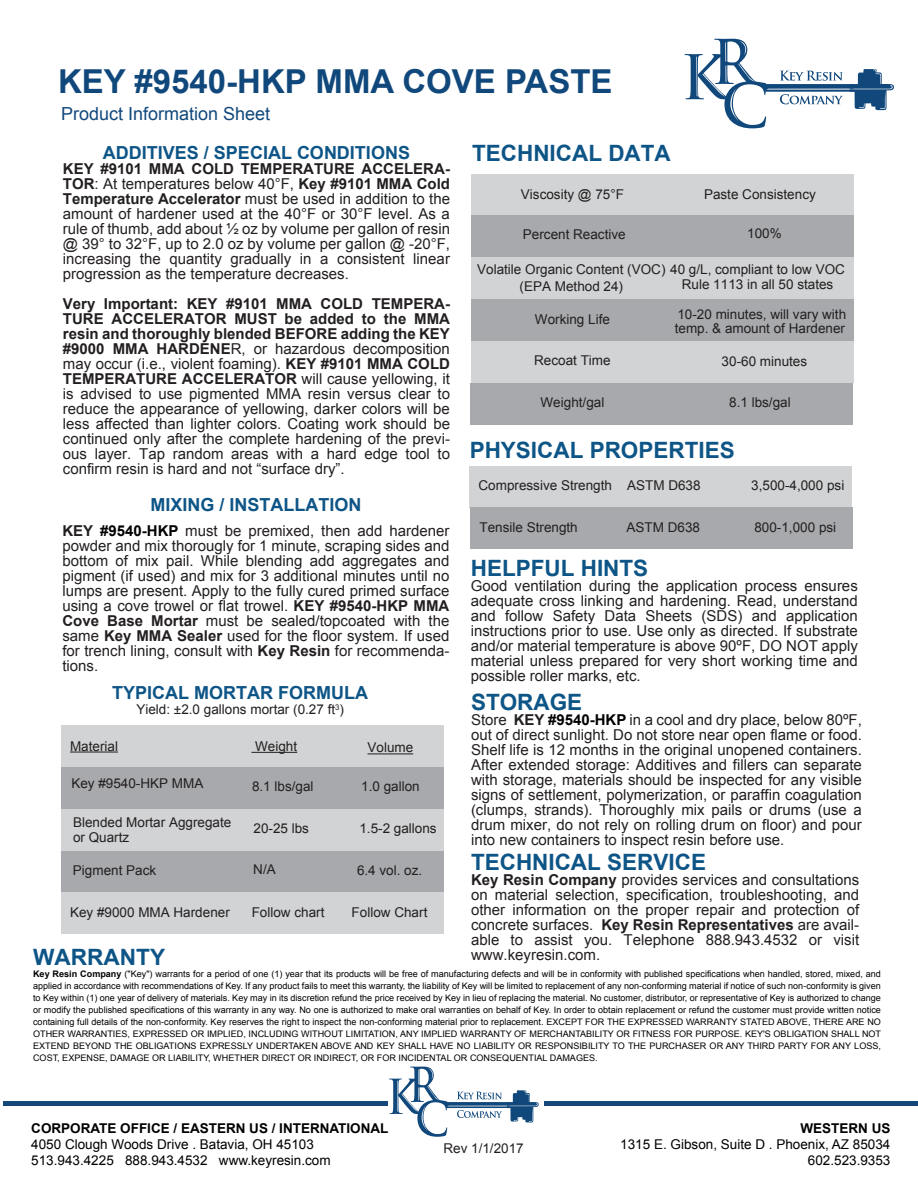
<style>
.page{position:relative;width:918px;height:1188px;background:#fff}
.page>*{position:absolute;margin:0;border:0;box-sizing:border-box;transform-origin:0 0}
.t1{font:700 33px "Arial";color:#11487c}
.t2{font:700 22.5px "Arial";color:#0e5587}
.t3{font:700 18px "Arial";color:#0e5587}
.t4{font:18px "Arial";color:#11487c}
.t5{font:15px/15px "Arial";color:#231f20;text-align:justify}
.t6{font:13.5px/13.5px "Arial";color:#231f20}
.t7{font:13.5px/16.2px "Arial";color:#010101;text-align:right}
.t8{font:700 13.5px "Arial";color:#010101}
.t9{font:9px/12px "Arial";color:#010101;text-align:justify}
.s1{font-weight:700}
.s2{font-weight:700;color:#010101}
</style>
<div class="page">
<svg style="left:685px;top:39px;width:209px;height:89px"></svg>
<div style="left:471px;top:174px;width:382px;height:42px;background:#d1d3d4"></div>
<div style="left:471px;top:216px;width:382px;height:41px;background:#a7a9ac"></div>
<div style="left:471px;top:341px;width:382px;height:42px;background:#d1d3d4"></div>
<div style="left:471px;top:383px;width:382px;height:41px;background:#a7a9ac"></div>
<div style="left:471px;top:299px;width:382px;height:42px;background:#a7a9ac"></div>
<div style="left:471px;top:257px;width:382px;height:42px;background:#d1d3d4"></div>
<svg style="left:389px;top:1067px;width:150px;height:70px"></svg>
<div style="left:3px;top:1101px;width:385px;height:5px;background:#16477b"></div>
<div style="left:544px;top:1101px;width:374px;height:5px;background:#16477b"></div>
<div style="left:470px;top:466px;width:382px;height:41px;background:#d1d3d4"></div>
<div style="left:470px;top:507px;width:382px;height:42px;background:#a7a9ac"></div>
<div style="left:61px;top:725px;width:383px;height:42px;background:#d1d3d4"></div>
<hr style="left:70px;top:752px;width:48px;height:1px;background:#231f20">
<hr style="left:251px;top:752px;width:46px;height:1px;background:#231f20">
<div style="left:61px;top:767px;width:383px;height:42px;background:#a7a9ac"></div>
<div style="left:61px;top:892px;width:383px;height:42px;background:#d1d3d4"></div>
<div style="left:61px;top:851px;width:383px;height:41px;background:#a7a9ac"></div>
<div style="left:61px;top:809px;width:383px;height:42px;background:#d1d3d4"></div>
<hr style="left:368px;top:753px;width:45px;height:1px;background:#231f20">
<h1 class="t1" style="left:58px;top:60px;width:556px">KEY #9540-HKP MMA COVE PASTE</h1>
<p class="t4" style="left:61px;top:101px;width:211px">Product Information Sheet</p>
<p class="t3" style="left:103px;top:141px;width:309px">ADDITIVES / SPECIAL CONDITIONS</p>
<p class="t5" style="left:63px;top:161px;width:389px"><span class="s1">KEY #9101 MMA COLD TEMPERATURE ACCELERA-TOR</span>: At temperatures below 40°F, <span class="s1">Key #9101 MMA Cold Temperature Accelerator</span> must be used in addition to the amount of hardener used at the 40°F or 30°F level. As a rule of thumb, add about ½ oz by volume per gallon of resin @ 39° to 32°F, up to 2.0 oz by volume per gallon @ -20°F, increasing the quantity gradually in a consistent linear progression as the temperature decreases.</p>
<p class="t5" style="left:63px;top:296px;width:389px"><span class="s1">Very Important: KEY #9101 MMA COLD TEMPERA-TURE ACCELERATOR MUST be added to the MMA resin and thoroughly blended BEFORE adding the KEY #9000 MMA HARDENE</span>R, or hazardous decomposition may occur (i.e., violent foaming). <span class="s1">KEY #9101 MMA COLD TEMPERATURE ACCELERATOR</span> will cause yellowing, it is advised to use pigmented MMA resin versus clear to reduce the appearance of yellowing, darker colors will be less affected than lighter colors. Coating work should be continued only after the complete hardening of the previ&shy;ous layer. Tap random areas with a hard edge tool to confirm resin is hard and not “surface dry”.</p>
<p class="t3" style="left:150px;top:492px;width:213px">MIXING / INSTALLATION</p>
<p class="t5" style="left:62px;top:524px;width:389px"><span class="s1">KEY</span> <span class="s2">#9540-HKP</span> must be premixed, then add hardener powder and mix thorougly for 1 minute, scraping sides and bottom of mix pail. While blending add aggregates and pigment (if used) and mix for 3 additional minutes until no lumps are present. Apply to the fully cured primed surface using a cove trowel or flat trowel. <span class="s1">KEY #9540-HKP MMA Cove Base Mortar</span> must be sealed/topcoated with the same <span class="s1">Key MMA Sealer</span> used for the floor system. If used for trench lining, consult with <span class="s1">Key Resin</span> for recommenda&shy;tions.</p>
<p class="t3" style="left:112px;top:681px;width:257px">TYPICAL MORTAR FORMULA</p>
<p class="t6" style="left:136px;top:703px;width:209px">Yield: ±2.0 gallons mortar (0.27 ft<sup>3</sup>)</p>
<p class="t6" style="left:70px;top:739px;width:50px">Material</p>
<p class="t6" style="left:255px;top:740px;width:44px">Weight</p>
<p class="t6" style="left:368px;top:741px;width:47px">Volume</p>
<p class="t6" style="left:71px;top:777px;width:134px">Key #9540-HKP MMA</p>
<p class="t6" style="left:252px;top:780px;width:63px">8.1 lbs/gal</p>
<p class="t6" style="left:361px;top:780px;width:60px">1.0 gallon</p>
<p class="t6" style="left:73px;top:815px;width:160px;line-height:15px">Blended Mortar Aggregate or Quartz</p>
<p class="t6" style="left:254px;top:822px;width:57px">20-25 lbs</p>
<p class="t6" style="left:359px;top:822px;width:79px">1.5-2 gallons</p>
<h2 class="t2" style="left:472px;top:138px;width:200px">TECHNICAL DATA</h2>
<p class="t6" style="left:521px;top:188px;width:105px">Viscosity @ 75°F</p>
<p class="t6" style="left:704px;top:188px;width:113px">Paste Consistency</p>
<p class="t6" style="left:523px;top:227px;width:104px">Percent Reactive</p>
<p class="t6" style="left:747px;top:227px;width:36px">100%</p>
<p class="t6" style="left:520px;top:262px;width:327px;line-height:16.2px;text-indent:-42px">Volatile Organic Content (VOC) 40 g/L, compliant to low VOC (EPA Method 24)</p>
<p class="t6" style="left:682px;top:278px;width:153px">Rule 1113 in all 50 states</p>
<p class="t6" style="left:535px;top:312px;width:77px">Working Life</p>
<p class="t6" style="left:675px;top:308px;width:173px">10-20 minutes, will vary with temp. &amp; amount of Hardener</p>
<p class="t6" style="left:534px;top:353px;width:78px">Recoat Time</p>
<p class="t6" style="left:722px;top:354px;width:87px">30-60 minutes</p>
<p class="t6" style="left:541px;top:395px;width:65px">Weight/gal</p>
<p class="t6" style="left:729px;top:396px;width:63px">8.1 lbs/gal</p>
<h2 class="t2" style="left:470px;top:435px;width:267px">PHYSICAL PROPERTIES</h2>
<p class="t6" style="left:533px;top:479px;width:89px">Solid Content</p>
<p class="t6" style="left:688px;top:472px;width:144px">100% Solids by Volume</p>
<p class="t6" style="left:479px;top:479px;width:224px">Compressive Strength ASTM D638</p>
<p class="t6" style="left:751px;top:479px;width:95px">3,500-4,000 psi</p>
<p class="t6" style="left:479px;top:521px;width:100px">Tensile Strength</p>
<p class="t6" style="left:627px;top:521px;width:75px">ASTM D638</p>
<p class="t6" style="left:754px;top:520px;width:83px">800-1,000 psi</p>
<p class="t6" style="left:536px;top:479px;width:72px">Gloss, 60°F</p>
<p class="t6" style="left:730px;top:483px;width:69px">Low Sheen</p>
<h2 class="t2" style="left:471px;top:553px;width:179px">HELPFUL HINTS</h2>
<p class="t5" style="left:471px;top:579px;width:389px">Good ventilation during the application process ensures adequate cross linking and hardening. Read, understand and follow Safety Data Sheets (SDS) and application instructions prior to use. Use only as directed. If substrate and/or material temperature is above 90ºF, DO NOT apply material unless prepared for very short working time and possible roller marks, etc.</p>
<h2 class="t2" style="left:471px;top:687px;width:113px">STORAGE</h2>
<p class="t5" style="left:471px;top:712px;width:392px">Store <span class="s1">KEY</span> <span class="s2">#9540-HKP</span> in a cool and dry place, below 80ºF, out of direct sunlight. Do not store near open flame or food.<br>Shelf life is 12 months in the original unopened containers.<br>After extended storage: Additives and fillers can separate with storage, materials should be inspected for any visible signs of settlement, polymerization, or paraffin coagulation (clumps, strands). Thoroughly mix pails or drums (use a drum mixer, do not rely on rolling drum on floor) and pour into new containers to inspect resin before use.</p>
<h2 class="t2" style="left:471px;top:847px;width:237px">TECHNICAL SERVICE</h2>
<p class="t5" style="left:471px;top:873px;width:390px"><span class="s1">Key Resin Company</span> provides services and consultations on material selection, specification, troubleshooting, and other information on the proper repair and protection of concrete surfaces. <span class="s1">Key Resin Representatives</span> are avail&shy;able to assist you. Telephone 888.943.4532 or visit www.keyresin.com.</p>
<p class="t6" style="left:73px;top:863px;width:85px">Pigment Pack</p>
<p class="t6" style="left:253px;top:863px;width:24px">N/A</p>
<p class="t6" style="left:252px;top:905px;width:74px">Follow chart</p>
<p class="t6" style="left:357px;top:864px;width:67px">6.4 vol. oz.</p>
<p class="t6" style="left:352px;top:905px;width:77px">Follow Chart</p>
<p class="t6" style="left:70px;top:905px;width:161px">Key #9000 MMA Hardener</p>
<h2 class="t2" style="left:33px;top:942px;width:134px">WARRANTY</h2>
<p class="t9" style="left:33px;top:968px;width:850px"><span class="s1">Key Resin Company</span> ("Key") warrants for a period of one (1) year that its products will be free of manufacturing defects and will be in conformity with published specifications when handled, stored, mixed, and applied in accordance with recommendations of Key. If any product fails to meet this warranty, the liability of Key will be limited to replacement of any non-conforming material if notice of such non-conformity is given to Key within (1) one year of delivery of materials. Key may in its discretion refund the price received by Key in lieu of replacing the material. No customer, distributor, or representative of Key is authorized to change or modify the published specifications of this warranty in any way. No one is authorized to make oral warranties on behalf of Key. In order to obtain replacement or refund the customer must provide written notice containing full details of the non-conformity. Key reserves the right to inspect the non-conforming material prior to replacement. EXCEPT FOR THE EXPRESSED WARRANTY STATED ABOVE, THERE ARE NO OTHER WARRANTIES, EXPRESSED OR IMPLIED, INCLUDING WITHOUT LIMITATION, ANY IMPLIED WARRANTY OF MERCHANTABILITY OR FITNESS FOR PURPOSE. KEY'S OBLIGATION SHALL NOT EXTEND BEYOND THE OBLIGATIONS EXPRESSLY UNDERTAKEN ABOVE AND KEY SHALL HAVE NO LIABILITY OR RESPONSIBILITY TO THE PURCHASER OR ANY THIRD PARTY FOR ANY LOSS, COST, EXPENSE, DAMAGE OR LIABILITY, WHETHER DIRECT OR INDIRECT, OR FOR INCIDENTAL OR CONSEQUENTIAL DAMAGES.</p>
<p class="t8" style="left:31px;top:1119px;width:359px">CORPORATE OFFICE / EASTERN US / INTERNATIONAL</p>
<p class="t7" style="left:31px;top:1137px;width:301px;text-align:left">4050 Clough Woods Drive . Batavia, OH 45103<br>513.943.4225 888.943.4532 www.keyresin.com</p>
<p class="t6" style="left:443px;top:1142px;width:82px">Rev 1/1/2017</p>
<p class="t8" style="left:800px;top:1119px;width:92px">WESTERN US</p>
<p class="t7" style="left:620px;top:1137px;width:272px">1315 E. Gibson, Suite D . Phoenix, AZ 85034<br>602.523.9353</p>
</div>
